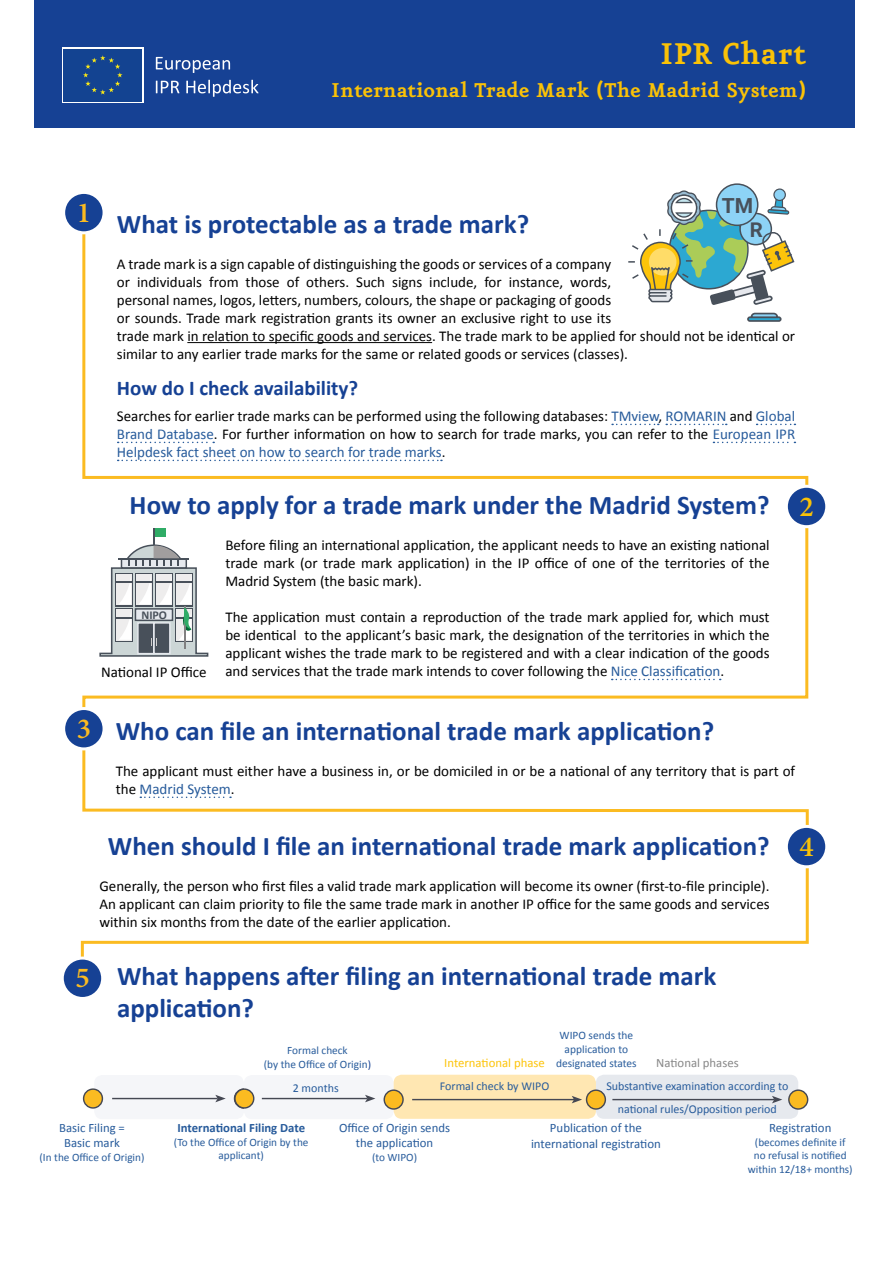
<style>
.page{position:relative;width:893px;height:1263px;background:#fff}
.page>*{position:absolute;margin:0;border:0;box-sizing:border-box;transform-origin:0 0}
.t1{font:700 36px "Eureka";color:#fac207}
.t2{font:600 29.1px "Minion Pro";color:#fbbb21}
.t3{font:600 29.1px "Minion Pro";color:#fac207}
.t4{font:700 27px/32.4px "Calibri";color:#164194}
.t5{font:700 24px "Eureka";color:#fac207}
.t6{font:700 21px "Calibri";color:#164194}
.t7{font:700 21px "Roboto";color:#48505a}
.t8{font:700 20.55px "Roboto";color:#48505a}
.t9{font:15px/18px "Calibri";color:#000;text-align:justify}
.t10{font:12.9px/15.5px "Calibri";color:#275b9b;text-align:center}
.t11{font:12.75px/15.5px "Calibri";color:#275b9b;text-align:center}
.t12{font:700 12.75px "Calibri";color:#275b9b}
.t13{font:12.75px "Calibri";color:#fdc40a}
.t14{font:12.75px "Calibri";color:#878787}
.t15{font:12px/22.8px "Calibri";color:#275b9b;text-align:center}
.t16{font:700 12px "Calibri";color:#48505a}
.t17{font:11.4px/13.6px "Calibri";color:#275b9b;text-align:center}
.t18{font:11.25px/13.5px "Calibri";color:#275b9b;text-align:center}
.s1{color:#275b9b}
.s2{font-family:"Minion Pro";font-weight:600;font-size:29.1px;color:#fac207}
.s3{font-family:"Minion Pro";font-weight:600;font-size:29.1px;color:#fbbb21}
.s4{color:#164194}
</style>
<div class="page">
<svg style="left:80px;top:234px;width:729px;height:722px"></svg>
<div style="left:34px;top:0;width:821px;height:128px;background:#164194"></div>
<svg style="left:156px;top:57px;width:74px;height:16px"></svg>
<svg style="left:156px;top:81px;width:23px;height:12px"></svg>
<svg style="left:186px;top:80px;width:73px;height:17px"></svg>
<svg style="left:83px;top:55px;width:40px;height:40px"></svg>
<div style="left:786px;top:486px;width:41px;height:41px;background:#164194;border-radius:50%"></div>
<div style="left:785px;top:485px;width:43px;height:43px;border:3px solid #fff;border-radius:50%"></div>
<svg style="left:612px;top:679px;width:109px;height:1px"></svg>
<svg style="left:64px;top:192px;width:40px;height:41px"></svg>
<div style="left:62px;top:191px;width:44px;height:43px;border:3px solid #fff;border-radius:50%"></div>
<div style="left:77px;top:201px;width:16px;height:26px;background:#164194"></div>
<div style="left:786px;top:826px;width:41px;height:41px;background:#164194;border-radius:50%"></div>
<div style="left:785px;top:825px;width:43px;height:43px;border:3px solid #fff;border-radius:50%"></div>
<svg style="left:64px;top:708px;width:40px;height:41px"></svg>
<div style="left:62px;top:707px;width:44px;height:43px;border:3px solid #fff;border-radius:50%"></div>
<div style="left:77px;top:717px;width:16px;height:26px;background:#164194"></div>
<svg style="left:140px;top:796px;width:91px;height:2px"></svg>
<hr style="left:187px;top:342px;width:245px;height:1px;background:#000">
<svg style="left:612px;top:424px;width:47px;height:1px"></svg>
<svg style="left:666px;top:424px;width:61px;height:1px"></svg>
<svg style="left:757px;top:424px;width:38px;height:1px"></svg>
<svg style="left:118px;top:442px;width:96px;height:1px"></svg>
<svg style="left:713px;top:442px;width:82px;height:1px"></svg>
<svg style="left:118px;top:460px;width:324px;height:1px"></svg>
<div style="left:747px;top:316px;width:34px;height:6px;border:2px solid #48505a;border-radius:2px"></div>
<svg style="left:750px;top:312px;width:29px;height:7px"></svg>
<div style="left:773px;top:188px;width:13px;height:13px;border:1px solid #48505a;border-radius:50%"></div>
<svg style="left:716px;top:184px;width:42px;height:41px"></svg>
<div style="left:716px;top:183px;width:42px;height:43px;border:2px solid #48505a;border-radius:50%"></div>
<svg style="left:627px;top:189px;width:168px;height:117px"></svg>
<svg style="left:99px;top:528px;width:110px;height:129px"></svg>
<svg style="left:62px;top:958px;width:41px;height:40px"></svg>
<div style="left:61px;top:956px;width:43px;height:44px;border:3px solid #fff;border-radius:50%"></div>
<div style="left:75px;top:966px;width:16px;height:26px;background:#164194"></div>
<div style="left:94px;top:1075px;width:150px;height:44px;background:#f5f6f9;border-radius:8px"></div>
<hr style="left:112px;top:1098px;width:106px;height:1px;background:#454853">
<svg style="left:215px;top:1095px;width:11px;height:7px"></svg>
<div style="left:244px;top:1075px;width:150px;height:44px;background:#f5f6f9;border-radius:8px"></div>
<svg style="left:235px;top:1089px;width:19px;height:19px"></svg>
<div style="left:234px;top:1088px;width:20px;height:21px;border:1px solid #454853;border-radius:50%"></div>
<hr style="left:262px;top:1098px;width:105px;height:1px;background:#454853">
<svg style="left:365px;top:1095px;width:10px;height:7px"></svg>
<div style="left:394px;top:1075px;width:202px;height:44px;background:#ffe7b2;border-radius:8px"></div>
<div style="left:596px;top:1075px;width:202px;height:44px;background:#e6e9ee;border-radius:8px"></div>
<div style="left:587px;top:1090px;width:18px;height:19px;background:#fbbb21;border-radius:50%"></div>
<div style="left:586px;top:1089px;width:20px;height:21px;border:1px solid #454853;border-radius:50%"></div>
<svg style="left:384px;top:1090px;width:19px;height:19px"></svg>
<div style="left:383px;top:1089px;width:21px;height:21px;border:1px solid #454853;border-radius:50%"></div>
<svg style="left:789px;top:1090px;width:19px;height:19px"></svg>
<div style="left:788px;top:1089px;width:20px;height:21px;border:1px solid #454853;border-radius:50%"></div>
<hr style="left:412px;top:1099px;width:162px;height:1px;background:#454853">
<svg style="left:572px;top:1096px;width:10px;height:7px"></svg>
<hr style="left:612px;top:1099px;width:162px;height:1px;background:#454853">
<svg style="left:772px;top:1096px;width:10px;height:7px"></svg>
<div style="left:84px;top:1089px;width:18px;height:19px;background:#fbbb21;border-radius:50%"></div>
<div style="left:83px;top:1088px;width:20px;height:21px;border:1px solid #454853;border-radius:50%"></div>
<h1 class="t1" style="left:660px;top:37px;width:148px">IPR Chart</h1>
<h3 class="t5" style="left:331px;top:79px;width:477px">International Trade Mark (The Madrid System)</h3>
<h2 class="t2" style="left:77px;top:192px;width:16px">1</h2>
<h3 class="t7" style="left:722px;top:191px;width:33px">TM</h3>
<h3 class="t4" style="left:117px;top:207px;width:414px">What is protectable as a trade mark?</h3>
<p class="t9" style="left:117px;top:254px;width:680px;text-align:left">A trade mark is a sign capable of distinguishing the goods or services of a company<br>or individuals from those of others. Such signs include, for instance, words,<br>personal names, logos, letters, numbers, colours, the shape or packaging of goods<br>or sounds. Trade mark registration grants its owner an exclusive right to use its<br>trade mark in relation to specific goods and services. The trade mark to be applied for should not be identical or similar to any earlier trade marks for the same or related goods or services (classes).</p>
<h3 class="t6" style="left:117px;top:373px;width:243px">How do I check availability?</h3>
<p class="t9" style="left:117px;top:407px;width:680px">Searches for earlier trade marks can be performed using the following databases: <span class="s1">TMview</span>, <span class="s1">ROMARIN</span> and <span class="s1">Global Brand Database</span>. For further information on how to search for trade marks, you can refer to the <span class="s1">European IPR Helpdesk fact sheet on how to search for trade marks</span>.</p>
<h3 class="t8" style="left:750px;top:215px;width:15px">R</h3>
<h3 class="t4" style="left:130px;top:488px;width:686px">How to apply for a trade mark under the Madrid System? <span class="s2">2</span></h3>
<p class="t9" style="left:225px;top:536px;width:546px">Before filing an international application, the applicant needs to have an existing national trade mark (or trade mark application) in the IP office of one of the territories of the Madrid System (the basic mark).</p>
<p class="t9" style="left:225px;top:608px;width:546px">The application must contain a reproduction of the trade mark applied for, which must be identical to the applicant’s basic mark, the designation of the territories in which the applicant wishes the trade mark to be registered and with a clear indication of the goods and services that the trade mark intends to cover following the <span class="s1">Nice Classification</span>.</p>
<p class="t16" style="left:141px;top:606px;width:27px">NIPO</p>
<p class="t9" style="left:101px;top:662px;width:107px">National IP Office</p>
<h2 class="t2" style="left:77px;top:708px;width:16px">3</h2>
<h3 class="t4" style="left:116px;top:714px;width:600px">Who can file an international trade mark application?</h3>
<p class="t9" style="left:116px;top:762px;width:681px">The applicant must either have a business in, or be domiciled in or be a national of any territory that is part of the <span class="s1">Madrid System</span>.</p>
<h3 class="t4" style="left:108px;top:829px;width:663px">When should I file an international trade mark application?</h3>
<p class="t9" style="left:99px;top:877px;width:672px">Generally, the person who first files a valid trade mark application will become its owner (first-to-file principle).<br>An applicant can claim priority to file the same trade mark in another IP office for the same goods and services within six months from the date of the earlier application.</p>
<h2 class="t3" style="left:799px;top:826px;width:16px">4</h2>
<h3 class="t4" style="left:117px;top:959px;width:601px;text-indent:-42px"><span class="s3">5</span> What happens after filing an international trade mark application?</h3>
<p class="t11" style="left:59px;top:1120px;width:67px">Basic Filing =<br>Basic mark</p>
<p class="t18" style="left:40px;top:1150px;width:106px">(In the Office of Origin)</p>
<p class="t18" style="left:264px;top:1043px;width:109px">Formal check<br>(by the Office of Origin<span class="s4">)</span></p>
<p class="t17" style="left:556px;top:1028px;width:82px">WIPO sends the application to designated states</p>
<p class="t13" style="left:444px;top:1054px;width:102px">International phase</p>
<p class="t14" style="left:656px;top:1054px;width:84px">National phases</p>
<p class="t15" style="left:293px;top:1076px;width:47px">2 months</p>
<p class="t15" style="left:440px;top:1074px;width:111px">Formal check by WIPO</p>
<p class="t15" style="left:606px;top:1074px;width:184px">Substantive examination according to national rules/Opposition period</p>
<p class="t11" style="left:339px;top:1120px;width:112px">Office of Origin sends the application</p>
<p class="t18" style="left:372px;top:1150px;width:47px">(to WIPO)</p>
<p class="t10" style="left:531px;top:1120px;width:131px">Publication of the international registration</p>
<p class="t10" style="left:769px;top:1120px;width:64px">Registration</p>
<p class="t12" style="left:177px;top:1119px;width:129px">International Filing Date</p>
<p class="t18" style="left:174px;top:1135px;width:136px">(To the Office of Origin by the applicant)</p>
<p class="t18" style="left:748px;top:1135px;width:106px">(becomes definite if no refusal is notified within 12/18+ months)</p>
</div>
